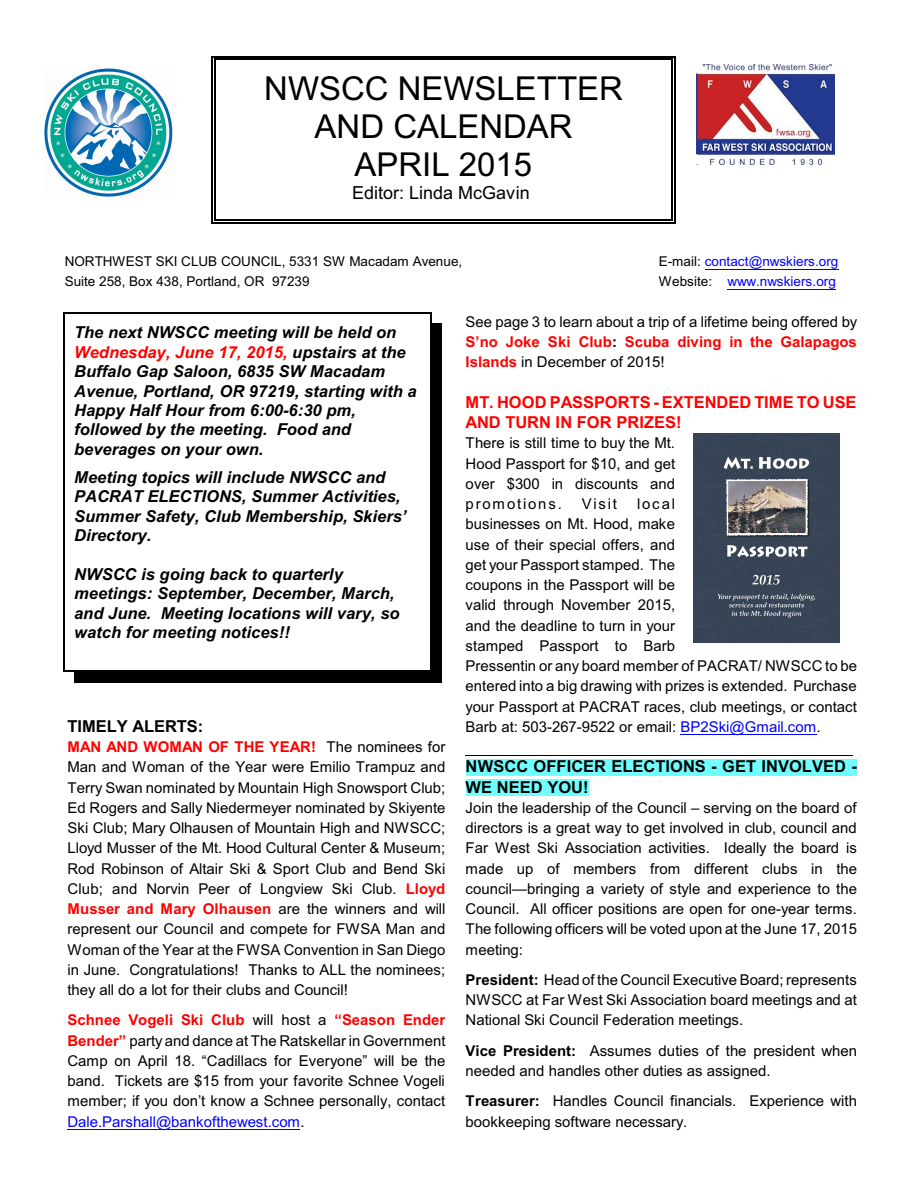
<style>
.page{position:relative;width:918px;height:1188px;background:#fff}
.page>*{position:absolute;margin:0;border:0;box-sizing:border-box;transform-origin:0 0}
.t1{font:33px/37.8px "Arial";color:#000;text-align:center}
.t2{font:18px "Arial";color:#000}
.t3{font:italic 700 16.5px/19.5px "Arial";color:#000}
.t4{font:700 16.5px/20.4px "Arial";color:#000}
.t5{font:700 16.5px/20.4px "Arial";color:#f00}
.t6{font:15px/20.2px "Arial";color:#000;text-align:justify}
.t7{font:13.5px "Arial";color:#000}
.t8{font:13.5px "Arial";color:#00f}
.s1{color:#000}
.s2{color:#f00}
.s3{font-weight:700;color:#f00}
.s4{color:#00f}
.s5{font-weight:700}
</style>
<div class="page">
<img style="left:44px;top:68px;width:129px;height:129px">
<img style="left:696px;top:65px;width:139px;height:100px">
<img style="left:693px;top:433px;width:147px;height:209px">
<hr style="left:705px;top:269px;width:134px;height:1px;background:#00f">
<hr style="left:728px;top:289px;width:108px;height:1px;background:#00f">
<hr style="left:68px;top:1129px;width:232px;height:1px;background:#00f">
<hr style="left:681px;top:734px;width:136px;height:1px;background:#00f">
<hr style="left:466px;top:755px;width:387px;height:1px;background:#000">
<div style="left:466px;top:759px;width:28px;height:17px;background:#70ffff"></div>
<div style="left:494px;top:759px;width:34px;height:17px;background:#70ffff"></div>
<div style="left:528px;top:759px;width:318px;height:17px;background:#70ffff"></div>
<div style="left:846px;top:759px;width:6px;height:17px;background:#70ffff"></div>
<div style="left:852px;top:759px;width:5px;height:17px;background:#70ffff"></div>
<div style="left:466px;top:779px;width:122px;height:17px;background:#70ffff"></div>
<hr style="left:214px;top:59px;width:1px;height:161px;background:#000">
<hr style="left:672px;top:59px;width:1px;height:161px;background:#000">
<hr style="left:214px;top:59px;width:459px;height:1px;background:#000">
<hr style="left:214px;top:219px;width:459px;height:2px;background:#000">
<hr style="left:211px;top:56px;width:1px;height:167px;background:#000">
<hr style="left:675px;top:56px;width:1px;height:167px;background:#000">
<hr style="left:211px;top:56px;width:465px;height:1px;background:#000">
<hr style="left:211px;top:222px;width:465px;height:1px;background:#000">
<hr style="left:64px;top:312px;width:1px;height:360px;background:#000">
<hr style="left:430px;top:312px;width:2px;height:360px;background:#000">
<hr style="left:64px;top:312px;width:367px;height:1px;background:#000">
<hr style="left:64px;top:671px;width:367px;height:1px;background:#000">
<div style="left:432px;top:323px;width:10px;height:360px;background:#000"></div>
<div style="left:74px;top:672px;width:368px;height:11px;background:#000"></div>
<h1 class="t1" style="left:264px;top:72px;width:360px">NWSCC NEWSLETTER<br>AND CALENDAR<br>APRIL 2015</h1>
<p class="t2" style="left:352px;top:186px;width:179px">Editor: Linda McGavin</p>
<p class="t7" style="left:65px;top:256px;width:399px">NORTHWEST SKI CLUB COUNCIL, 5331 SW Macadam Avenue,</p>
<p class="t8" style="left:659px;top:256px;width:181px"><span class="s1">E-mail:</span> contact@nwskiers.org</p>
<p class="t7" style="left:65px;top:277px;width:246px">Suite 258, Box 438, Portland, OR 97239</p>
<p class="t8" style="left:659px;top:277px;width:179px"><span class="s1">Website:</span> www.nwskiers.org</p>
<p class="t3" style="left:74px;top:324px;width:344px">The next NWSCC meeting will be held on <span class="s2">Wednesday, June 17, 2015,</span> upstairs at the Buffalo Gap Saloon, 6835 SW Macadam Avenue, Portland, OR 97219, starting with a Happy Half Hour from 6:00-6:30 pm, followed by the meeting. Food and beverages on your own.</p>
<p class="t3" style="left:74px;top:469px;width:334px">Meeting topics will include NWSCC and<br>PACRAT ELECTIONS, Summer Activities,<br>Summer Safety, Club Membership, Skiers’<br>Directory.</p>
<p class="t3" style="left:74px;top:566px;width:327px">NWSCC is going back to quarterly meetings: September, December, March, and June. Meeting locations will vary, so watch for meeting notices!!</p>
<p class="t4" style="left:68px;top:717px;width:137px">TIMELY ALERTS:</p>
<p class="t6" style="left:68px;top:738px;width:380px"><span class="s3">MAN AND WOMAN OF THE YEAR!</span> The nominees for Man and Woman of the Year were Emilio Trampuz and Terry Swan nominated by Mountain High Snowsport Club; Ed Rogers and Sally Niedermeyer nominated by Skiyente Ski Club; Mary Olhausen of Mountain High and NWSCC; Lloyd Musser of the Mt. Hood Cultural Center &amp; Museum; Rod Robinson of Altair Ski &amp; Sport Club and Bend Ski Club; and Norvin Peer of Longview Ski Club. <span class="s3">Lloyd Musser and Mary Olhausen</span> are the winners and will represent our Council and compete for FWSA Man and Woman of the Year at the FWSA Convention in San Diego in June. Congratulations! Thanks to ALL the nominees; they all do a lot for their clubs and Council!</p>
<p class="t6" style="left:68px;top:1011px;width:380px"><span class="s3">Schnee Vogeli Ski Club</span> will host a <span class="s3">“Season Ender Bender”</span> party and dance at The Ratskellar in Government Camp on April 18. “Cadillacs for Everyone” will be the band. Tickets are $15 from your favorite Schnee Vogeli member; if you don’t know a Schnee personally, contact <span class="s4">Dale.Parshall@bankofthewest.com</span>.</p>
<p class="t6" style="left:466px;top:313px;width:393px">See page 3 to learn about a trip of a lifetime being offered by <span class="s3">S’no Joke Ski Club</span><span class="s5">:</span> <span class="s3">Scuba diving in the Galapagos Islands</span> in December of 2015!</p>
<p class="t5" style="left:466px;top:393px;width:392px">MT. HOOD PASSPORTS - EXTENDED TIME TO USE<br>AND TURN IN FOR PRIZES!</p>
<p class="t6" style="left:466px;top:434px;width:211px">There is still time to buy the Mt.<br>Hood Passport for $10, and get over $300 in discounts and promotions.</p>
<p class="t6" style="left:466px;top:495px;width:393px;text-align:left;text-indent:172px">local<br>businesses on Mt. Hood, make<br>use of their special offers, and<br>get your Passport stamped. The<br>coupons in the Passport will be<br>valid through November 2015,<br>and the deadline to turn in your<br>stamped Passport to Barb<br>Pressentin or any board member of PACRAT/ NWSCC to be entered into a big drawing with prizes is extended. Purchase your Passport at PACRAT races, club meetings, or contact Barb at: 503-267-9522 or email: <span class="s4">BP2Ski@Gmail.com</span>.</p>
<p class="t4" style="left:466px;top:758px;width:393px">NWSCC OFFICER ELECTIONS - GET INVOLVED -<br>WE NEED YOU!</p>
<p class="t6" style="left:466px;top:799px;width:393px">Join the leadership of the Council – serving on the board of directors is a great way to get involved in club, council and Far West Ski Association activities. Ideally the board is made up of members from different clubs in the council—bringing a variety of style and experience to the Council. All officer positions are open for one-year terms.<br>The following officers will be voted upon at the June 17, 2015 meeting:</p>
<p class="t6" style="left:466px;top:971px;width:393px"><span class="s5">President:</span> Head of the Council Executive Board; represents NWSCC at Far West Ski Association board meetings and at National Ski Council Federation meetings.</p>
<p class="t6" style="left:466px;top:1042px;width:393px"><span class="s5">Vice President:</span> Assumes duties of the president when needed and handles other duties as assigned.</p>
<p class="t6" style="left:466px;top:1093px;width:393px"><span class="s5">Treasurer:</span> Handles Council financials. Experience with bookkeeping software necessary.</p>
<p class="t6" style="left:582px;top:495px;width:37px">Visit</p>
</div>
